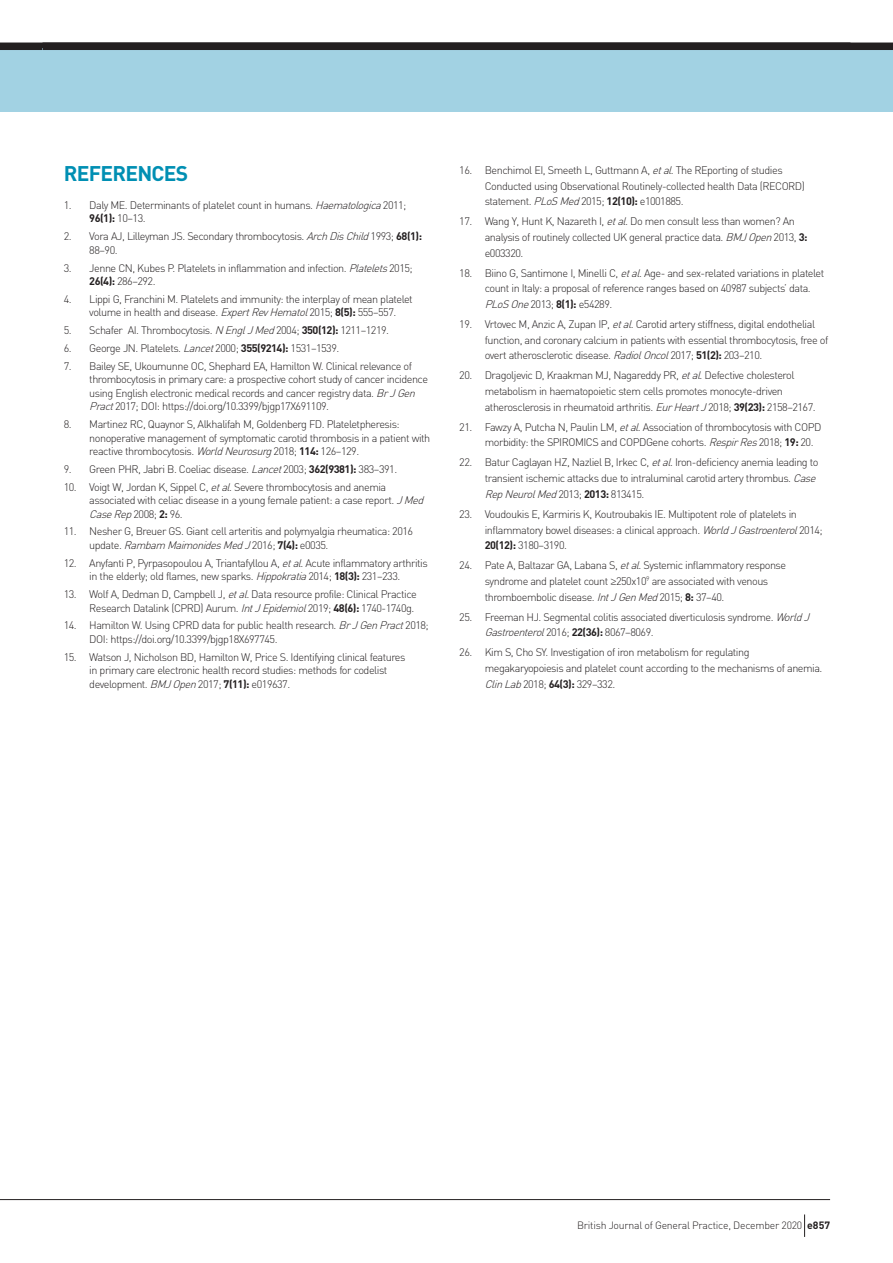
<style>
.page{position:relative;width:893px;height:1263px;background:#fff}
.page>*{position:absolute;margin:0;border:0;box-sizing:border-box;transform-origin:0 0}
.t1{font:700 21px "DIN";letter-spacing:-.035em;color:#008fb3}
.t2{font:300 10.8px/15.8px "DIN";letter-spacing:-.045em;color:#231f20}
.t3{font:300 10.5px "DIN";letter-spacing:-.025em;color:#231f20}
.s1{font-style:italic}
.s2{font-weight:700}
.s3{font-family:"Helvetica"}
</style>
<div class="page">
<div style="left:0;top:48px;width:850px;height:64px;background:#a2d2e3"></div>
<div style="left:0;top:43px;width:850px;height:7px;background:#231f20"></div>
<div style="left:43px;top:48px;width:850px;height:64px;background:#a2d2e3"></div>
<div style="left:43px;top:43px;width:850px;height:7px;background:#231f20"></div>
<hr style="left:0;top:1199px;width:830px;height:1px;background:#231f20">
<svg style="left:804px;top:1214px;width:1px;height:23px"></svg>
<h1 class="t1" style="left:64px;top:159px;width:126px">REFERENCES</h1>
<p class="t2" style="left:89px;top:198px;width:319px;line-height:13.5px;text-indent:-26px">1. Daly ME. Determinants of platelet count in humans. <span class="s1">Haematologica</span>2011;<br><span class="s2">96(1):</span> 10–13.</p>
<p class="t2" style="left:89px;top:229px;width:334px;line-height:13.5px;text-indent:-26px">2. Vora AJ, Lilleyman JS. Secondary thrombocytosis. <span class="s1">ArchDisChild</span>1993; <span class="s2">68(1):<br></span>88–90.</p>
<p class="t2" style="left:89px;top:261px;width:325px;line-height:13.5px;text-indent:-26px">3. Jenne CN, Kubes P. Platelets in inflammation and infection. <span class="s1">Platelets</span>2015;<br><span class="s2">26(4):</span> 286–292.</p>
<p class="t2" style="left:89px;top:292px;width:325px;line-height:13.5px;text-indent:-26px">4. Lippi G, Franchini M. Platelets and immunity: the interplay of mean platelet volume in health and disease. <span class="s1">ExpertRevHematol</span>2015; <span class="s2">8(5):</span> 555–557.</p>
<p class="t2" style="left:64px;top:322px;width:327px">5. Schafer AI. Thrombocytosis. <span class="s1">N EnglJMed</span>2004; <span class="s2">350(12):</span> 1211–1219.</p>
<p class="t2" style="left:64px;top:340px;width:277px">6. George JN. Platelets. <span class="s1">Lancet</span>2000; <span class="s2">355(9214):</span> 1531–1539.</p>
<p class="t2" style="left:89px;top:359px;width:340px;line-height:13.5px;text-indent:-26px">7. Bailey SE, Ukoumunne OC, Shephard EA, Hamilton W. Clinical relevance of thrombocytosis in primary care: a prospective cohort study of cancer incidence using English electronic medical records and cancer registry data. <span class="s1">BrJGen Pract</span>2017; DOI: https://doi.org/10.3399/bjgp17X691109.</p>
<p class="t2" style="left:89px;top:417px;width:343px;line-height:13.5px;text-indent:-26px">8. Martinez RC, Quaynor S, Alkhalifah M, Goldenberg FD. Plateletpheresis: nonoperative management of symptomatic carotid thrombosis in a patient with reactive thrombocytosis. <span class="s1">WorldNeurosurg</span>2018; <span class="s2">114:</span> 126–129.</p>
<p class="t2" style="left:64px;top:461px;width:335px">9. Green PHR, Jabri B. Coeliac disease. <span class="s1">Lancet</span>2003; <span class="s2">362(9381):</span> 383–391.</p>
<p class="t2" style="left:89px;top:480px;width:339px;line-height:13.5px;text-indent:-26px">10. Voigt W, Jordan K, Sippel C, <span class="s1">etal</span>. Severe thrombocytosis and anemia associated with celiac disease in a young female patient: a case report. <span class="s1">JMed<br>CaseRep</span>2008; <span class="s2">2:</span> 96.</p>
<p class="t2" style="left:89px;top:525px;width:325px;line-height:13.5px;text-indent:-26px">11. Nesher G, Breuer GS. Giant cell arteritis and polymyalgia rheumatica: 2016 update. <span class="s1">Rambam MaimonidesMedJ</span>2016; <span class="s2">7(4):</span> e0035.</p>
<p class="t2" style="left:64px;top:556px;width:366px;line-height:13.5px;text-align:center">12. Anyfanti P, Pyrpasopoulou A, Triantafyllou A, <span class="s1">etal</span>. Acute inflammatory arthritis in the elderly; old flames, new sparks. <span class="s1">Hippokratia</span>2014; <span class="s2">18(3):</span> 231–233.</p>
<p class="t2" style="left:64px;top:587px;width:354px;line-height:13.5px;text-align:right">13. Wolf A, Dedman D, Campbell J, <span class="s1">etal.</span>Data resource profile: Clinical Practice<br>Research Datalink (CPRD) Aurum. <span class="s1">IntJEpidemiol</span>2019; <span class="s2">48(6):</span> 1740-1740g.</p>
<p class="t2" style="left:89px;top:618px;width:341px;line-height:13.5px;text-indent:-26px">14. Hamilton W. Using CPRD data for public health research. <span class="s1">BrJGenPract</span>2018;<br>DOI: https://doi.org/10.3399/bjgp18X697745.</p>
<p class="t2" style="left:89px;top:650px;width:318px;line-height:13.5px;text-indent:-26px">15. Watson J, Nicholson BD, Hamilton W, Price S. Identifying clinical features in primary care electronic health record studies: methods for codelist development. <span class="s1">BMJOpen</span>2017; <span class="s2">7(11):</span> e019637.</p>
<p class="t2" style="left:485px;top:162px;width:322px;text-indent:-26px">16. Benchimol EI, Smeeth L, Guttmann A, <span class="s1">etal</span>. The REporting of studies<br>Conducted using Observational Routinely-collected health Data (RECORD) statement. <span class="s1">PLoSMed</span>2015; <span class="s2">12(10):</span> e1001885.</p>
<p class="t2" style="left:485px;top:213px;width:324px;text-indent:-26px">17. Wang Y, Hunt K, Nazareth I, <span class="s1">etal.</span>Do men consult less than women? An analysis of routinely collected UK general practice data. <span class="s1">BMJOpen</span>2013, <span class="s2">3: </span>e003320.</p>
<p class="t2" style="left:485px;top:265px;width:341px;text-indent:-26px">18. Biino G, Santimone I, Minelli C, <span class="s1">etal</span>. Age- and sex-related variations in platelet count in Italy: a proposal of reference ranges based on 40987 subjects’ data.<br><span class="s1">PLoSOne</span>2013; <span class="s2">8(1):</span> e54289.</p>
<p class="t2" style="left:485px;top:316px;width:345px;text-indent:-26px">19. Vrtovec M, Anzic A, Zupan IP, <span class="s1">etal</span>. Carotid artery stiffness, digital endothelial function, and coronary calcium in patients with essential thrombocytosis, free of overt atherosclerotic disease. <span class="s1">RadiolOncol</span>2017; <span class="s2">51(2):</span> 203–210.</p>
<p class="t2" style="left:485px;top:368px;width:332px;text-indent:-26px">20. Dragoljevic D, Kraakman MJ, Nagareddy PR, <span class="s1">etal</span>. Defective cholesterol metabolism in haematopoietic stem cells promotes monocyte-driven atherosclerosis in rheumatoid arthritis. <span class="s1">EurHeartJ</span>2018; <span class="s2">39(23):</span> 2158–2167.</p>
<p class="t2" style="left:485px;top:419px;width:338px;text-indent:-26px">21. Fawzy A, Putcha N, Paulin LM, <span class="s1">etal</span>. Association of thrombocytosis with COPD morbidity: the SPIROMICS and COPDGene cohorts. <span class="s1">RespirRes</span>2018; <span class="s2">19:</span> 20.</p>
<p class="t2" style="left:485px;top:455px;width:336px;text-align:justify;text-indent:-26px">22. Batur Caglayan HZ, Nazliel B, Irkec C, <span class="s1">etal</span>. Iron-deficiency anemia leading to transient ischemic attacks due to intraluminal carotid artery thrombus. <span class="s1">Case RepNeurolMed</span>2013; <span class="s2">2013:</span> 813415.</p>
<p class="t2" style="left:485px;top:506px;width:339px;text-indent:-26px">23. Voudoukis E, Karmiris K, Koutroubakis IE. Multipotent role of platelets in inflammatory bowel diseases: a clinical approach. <span class="s1">WorldJGastroenterol</span>2014;<br><span class="s2">20(12):</span> 3180–3190.</p>
<p class="t2" style="left:485px;top:557px;width:303px;text-indent:-26px">24. Pate A, Baltazar GA, Labana S, <span class="s1">etal</span>. Systemic inflammatory response syndrome and platelet count <span class="s3">≥</span>250x10<sup>9</sup> are associated with venous thromboembolic disease. <span class="s1">IntJGenMed</span>2015; <span class="s2">8:</span> 37–40.</p>
<p class="t2" style="left:485px;top:609px;width:329px;text-indent:-26px">25. Freeman HJ. Segmental colitis associated diverticulosis syndrome. <span class="s1">WorldJ<br>Gastroenterol</span>2016; <span class="s2">22(36):</span> 8067–8069.</p>
<p class="t2" style="left:485px;top:644px;width:339px;text-indent:-26px">26. Kim S, Cho SY. Investigation of iron metabolism for regulating megakaryopoiesis and platelet count according to the mechanisms of anemia.<br><span class="s1">ClinLab</span>2018; <span class="s2">64(3):</span> 329–332.</p>
<p class="t3" style="left:577px;top:1219px;width:254px">British Journal of General Practice, December 2020 <span class="s2">e857</span></p>
</div>
